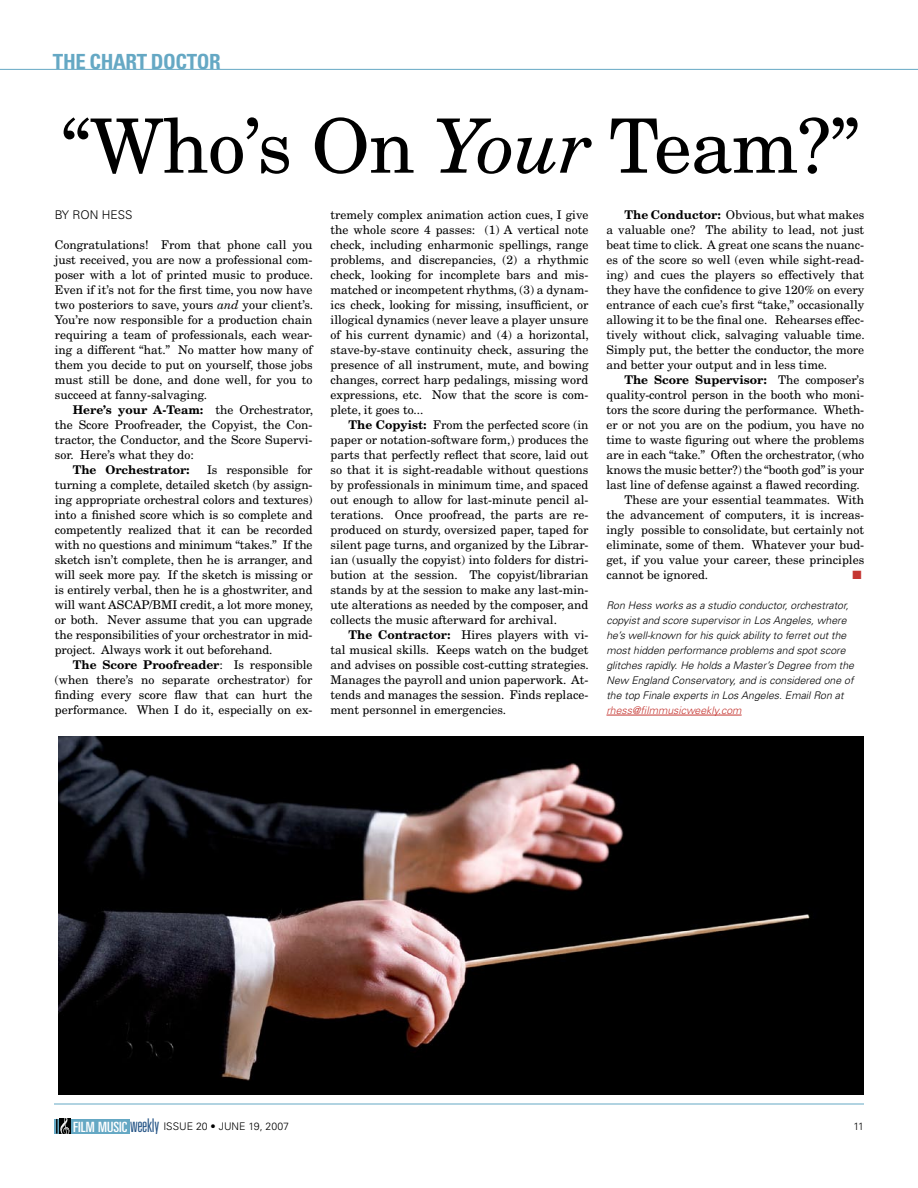
<style>
.page{position:relative;width:918px;height:1188px;background:#fff}
.page>*{position:absolute;margin:0;border:0;box-sizing:border-box;transform-origin:0 0}
.t1{font:75px "New Century Schlbk";letter-spacing:-.01em;color:#000}
.t2{font:700 condensed 20.85px "Univers LT Std";color:#65a8c4}
.t3{font:12px/15px "New Century Schlbk";color:#000;text-align:justify}
.t4{font:700 12px "New Century Schlbk";letter-spacing:-.005em;color:#000}
.t5{font:300 12px "Univers";color:#000}
.t6{font:12px "Zapf Dingbats ITC";color:#c53531}
.t7{font:italic 300 10.5px/15px "Univers";color:#000}
.t8{font:300 10.5px "Univers";color:#000}
.t9{font:italic 300 10.5px "Univers";color:#c53531}
.s1{font-style:italic}
.s2{font-weight:700}
.s3{font-weight:400}
.s4{font-family:"Univers LT Std";font-weight:400;font-stretch:ultra-condensed;font-size:14.1px;color:#fff}
.s5{font-stretch:ultra-condensed;font-size:18.75px;color:#265587}
</style>
<div class="page">
<div style="left:71px;top:1119px;width:59px;height:15px;background:#65a8c4"></div>
<div style="left:54px;top:1119px;width:5px;height:15px;background:#65a8c4"></div>
<svg style="left:56px;top:1119px;width:15px;height:15px"></svg>
<hr style="left:54px;top:1104px;width:810px;height:1px;background:#65a8c4">
<hr style="left:0;top:69px;width:918px;height:1px;background:#65a8c4">
<hr style="left:606px;top:715px;width:136px;height:1px;background:#c53531">
<img style="left:59px;top:736px;width:805px;height:359px">
<h2 class="t2" style="left:53px;top:49px;width:60px">THE CHART</h2>
<h2 class="t2" style="left:151px;top:49px;width:25px">DOCTOR</h2>
<h1 class="t1" style="left:62px;top:99px;width:799px">“Who’s On <span class="s1">Your</span> Team?”</h1>
<p class="t5" style="left:55px;top:208px;width:79px">BY RO N HESS</p>
<p class="t3" style="left:55px;top:237px;width:260px">Congratulations! From that phone call you just received, you are now a professional com&shy;poser with a lot of printed music to produce.<br>Even if it’s not for the first time, you now have two posteriors to save, yours <span class="s1">and</span> your client’s.<br>You’re now responsible for a production chain requiring a team of professionals, each wear&shy;ing a different “hat.” No matter how many of them you decide to put on yourself, those jobs must still be done, and done well, for you to succeed at fanny-salvaging.</p>
<p class="t3" style="left:55px;top:402px;width:260px;text-indent:18px"><span class="s2">Here’s your A-Team:</span> the Orchestrator, the Score Proofreader, the Copyist, the Con&shy;tractor, the Conductor, and the Score Supervi&shy;sor. Here’s what they do:</p>
<p class="t4" style="left:73px;top:462px;width:118px">The Orchestrator:</p>
<p class="t3" style="left:55px;top:462px;width:260px;text-indent:152px">Is responsible for turning a complete, detailed sketch (by assign&shy;ing appropriate orchestral colors and textures) into a finished score which is so complete and competently realized that it can be recorded with no questions and minimum “takes.” If the sketch isn’t complete, then he is arranger, and will seek more pay. If the sketch is missing or is entirely verbal, then he is a ghostwriter, and will want ASCAP/BMI credit, a lot more money, or both. Never assume that you can upgrade the responsibilities of your orchestrator in mid&shy;project. Always work it out beforehand.</p>
<p class="t3" style="left:55px;top:657px;width:259px;text-indent:18px"><span class="s2">The Score Proofreader</span>: Is responsible (when there’s no separate orchestrator) for finding every score flaw that can hurt the performance. When I do it, especially on ex-</p>
<p class="t3" style="left:331px;top:207px;width:260px">tremely complex animation action cues, I give the whole score 4 passes: (1) A vertical note check, including enharmonic spellings, range problems, and discrepancies, (2) a rhythmic check, looking for incomplete bars and mis&shy;matched or incompetent rhythms, (3) a dynam&shy;ics check, looking for missing, insufficient, or illogical dynamics (never leave a player unsure of his current dynamic) and (4) a horizontal, stave-by-stave continuity check, assuring the presence of all instrument, mute, and bowing changes, correct harp pedalings, missing word expressions, etc. Now that the score is com&shy;plete, it goes to...</p>
<p class="t3" style="left:331px;top:417px;width:259px;text-indent:18px"><span class="s2">The Copyist:</span> From the perfected score (in paper or notation-software form,) produces the parts that perfectly reflect that score, laid out so that it is sight-readable without questions by professionals in minimum time, and spaced out enough to allow for last-minute pencil al&shy;terations. Once proofread, the parts are re&shy;produced on sturdy, oversized paper, taped for silent page turns, and organized by the Librar&shy;ian (usually the copyist) into folders for distri&shy;bution at the session. The copyist/librarian stands by at the session to make any last-min&shy;ute alterations as needed by the composer, and collects the music afterward for archival.</p>
<p class="t3" style="left:331px;top:627px;width:260px;text-indent:18px"><span class="s2">The Contractor:</span> Hires players with vi&shy;tal musical skills. Keeps watch on the budget and advises on possible cost-cutting strategies.<br>Manages the payroll and union paperwork. At&shy;tends and manages the session. Finds replace&shy;ment personnel in emergencies.</p>
<p class="t3" style="left:606px;top:207px;width:260px;text-indent:18px"><span class="s2">The Conductor:</span> Obvious, but what makes a valuable one? The ability to lead, not just beat time to click. A great one scans the nuanc&shy;es of the score so well (even while sight-read&shy;ing) and cues the players so effectively that they have the confidence to give 120% on every entrance of each cue’s first “take,” occasionally allowing it to be the final one. Rehearses effec&shy;tively without click, salvaging valuable time.<br>Simply put, the better the conductor, the more and better your output and in less time.</p>
<p class="t4" style="left:624px;top:372px;width:241px">The Score Supervisor: <span class="s3">The composer’s</span></p>
<p class="t3" style="left:606px;top:387px;width:259px">quality-control person in the booth who moni-</p>
<p class="t3" style="left:606px;top:402px;width:259px">tors the score during the performance. Wheth-</p>
<p class="t3" style="left:606px;top:417px;width:259px">er or not you are on the podium, you have no</p>
<p class="t3" style="left:606px;top:432px;width:259px">time to waste figuring out where the problems</p>
<p class="t3" style="left:606px;top:447px;width:259px">are in each “take.” Often the orchestrator, (who</p>
<p class="t3" style="left:606px;top:462px;width:259px">knows the music better?) the “booth god” is your</p>
<p class="t3" style="left:606px;top:477px;width:255px">last line of defense against a flawed recording.</p>
<p class="t3" style="left:624px;top:492px;width:241px">These are your essential teammates. With</p>
<p class="t3" style="left:606px;top:507px;width:259px">the advancement of computers, it is increas-</p>
<p class="t3" style="left:606px;top:522px;width:259px">ingly possible to consolidate, but certainly not</p>
<p class="t3" style="left:606px;top:537px;width:259px">eliminate, some of them. Whatever your bud-</p>
<p class="t3" style="left:606px;top:552px;width:259px">get, if you value your career, these principles</p>
<p class="t3" style="left:606px;top:567px;width:103px">cannot be ignored.</p>
<p class="t6" style="left:852px;top:569px;width:11px">■</p>
<p class="t7" style="left:606px;top:598px;width:249px">Ron Hess works as a studio conductor, orchestrator, copyist and score supervisor in Los Angeles, where he’s well-known for his quick ability to ferret out the most hidden performance problems and spot score glitches rapidly. He holds a Master’s Degree from the New England Conservatory, and is considered one of the top Finale experts in Los Angeles. Email Ron at</p>
<p class="t9" style="left:606px;top:704px;width:137px">rhess@filmmusicweekly.com</p>
<p class="t8" style="left:73px;top:1120px;width:217px"><span class="s4">FILM MUSIC</span> <span class="s5">weekly</span> ISS UE 20 • JUNE 19, 2007</p>
<p class="t8" style="left:854px;top:1120px;width:12px">11</p>
</div>
